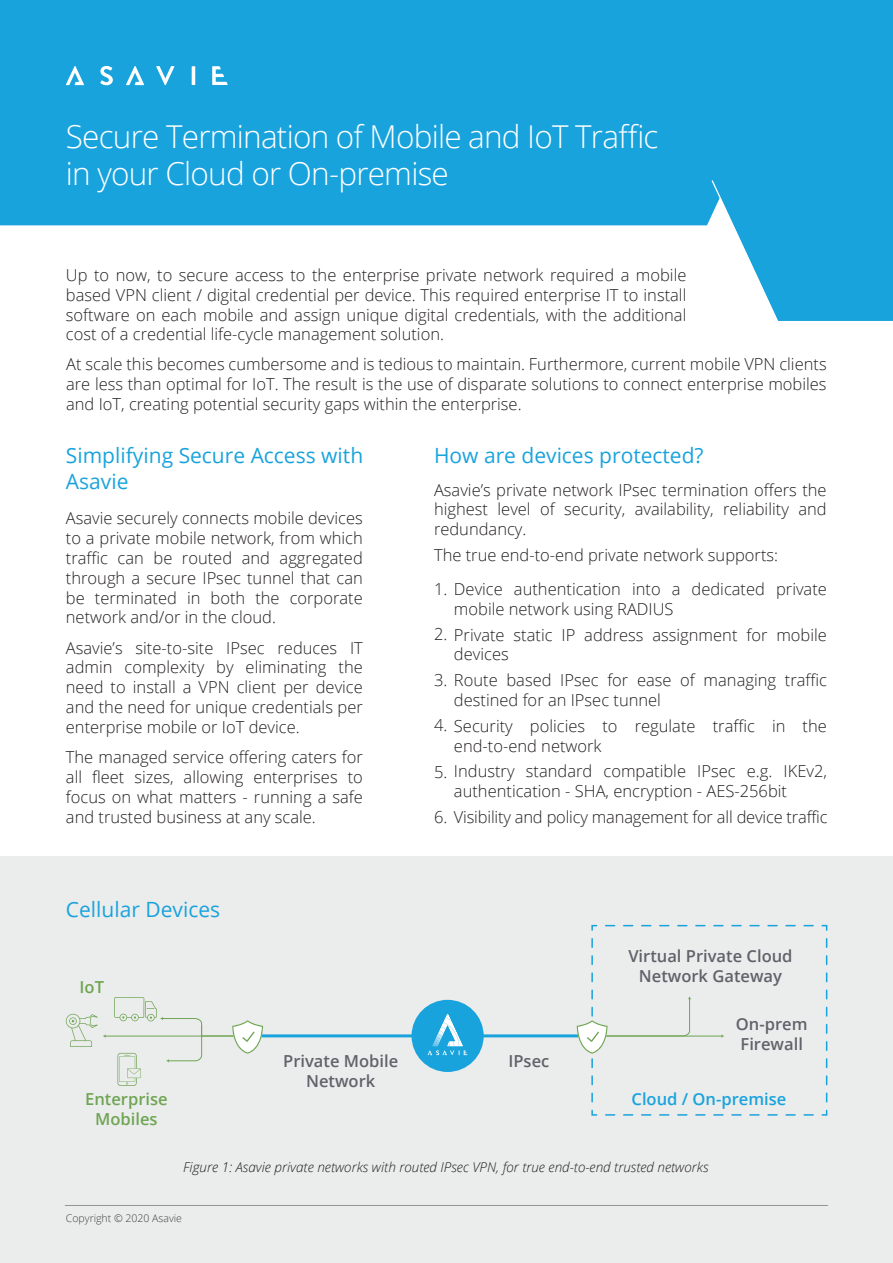
<style>
.page{position:relative;width:893px;height:1263px;background:#fff}
.page>*{position:absolute;margin:0;border:0;box-sizing:border-box;transform-origin:0 0}
.t1{font:300 31.5px/37.8px "Open Sans";letter-spacing:-.025em;color:#fff}
.t2{font:21px/25.2px "Open Sans";color:#19a3dd}
.t3{font:300 16.5px/19.8px "Open Sans";color:#231f20;text-align:justify}
.t4{font:600 16.5px/19.8px "Open Sans";color:#5f6369;text-align:center}
.t5{font:600 16.5px/19.8px "Open Sans";color:#6fa553;text-align:center}
.t6{font:600 16.5px "Open Sans";color:#19a3dd}
.t7{font:italic 300 13.5px "Open Sans";color:#231f20}
.t8{font:300 10.5px "Open Sans";color:#414042}
</style>
<div class="page">
<svg style="left:0;top:0;width:893px;height:321px;fill:#19a3dd"></svg>
<svg style="left:711px;top:179px;width:74px;height:142px"></svg>
<div style="left:0;top:856px;width:893px;height:407px;background:#ebecec"></div>
<svg style="left:126px;top:66px;width:18px;height:19px"></svg>
<svg style="left:66px;top:66px;width:18px;height:19px"></svg>
<svg style="left:100px;top:66px;width:13px;height:19px"></svg>
<hr style="left:192px;top:66px;width:3px;height:19px;background:#fff">
<svg style="left:212px;top:66px;width:16px;height:19px"></svg>
<svg style="left:156px;top:66px;width:18px;height:19px"></svg>
<hr style="left:65px;top:1205px;width:763px;height:1px;background:#939598">
<hr style="left:105px;top:1036px;width:151px;height:1px;background:#6fa553">
<svg style="left:66px;top:1014px;width:40px;height:33px"></svg>
<svg style="left:114px;top:924px;width:714px;height:192px"></svg>
<h1 class="t1" style="left:66px;top:116px;width:594px">Secure Termination of Mobile and IoT Traffic in your Cloud or On-premise</h1>
<p class="t3" style="left:66px;top:267px;width:622px">Up to now, to secure access to the enterprise private network required a mobile based VPN client / digital credential per device. This required enterprise IT to install software on each mobile and assign unique digital credentials, with the additional cost of a credential life-cycle management solution.</p>
<p class="t3" style="left:66px;top:356px;width:762px">At scale this becomes cumbersome and is tedious to maintain. Furthermore, current mobile VPN clients are less than optimal for IoT. The result is the use of disparate solutions to connect enterprise mobiles and IoT, creating potential security gaps within the enterprise.</p>
<p class="t2" style="left:66px;top:445px;width:299px">Simplifying Secure Access with<br>Asavie</p>
<p class="t3" style="left:66px;top:510px;width:298px">Asavie securely connects mobile devices to a private mobile network, from which traffic can be routed and aggregated through a secure IPsec tunnel that can be terminated in both the corporate network and/or in the cloud.</p>
<p class="t3" style="left:66px;top:639px;width:298px">Asavie’s site-to-site IPsec reduces IT admin complexity by eliminating the need to install a VPN client per device and the need for unique credentials per enterprise mobile or IoT device.</p>
<p class="t3" style="left:66px;top:749px;width:298px">The managed service offering caters for all fleet sizes, allowing enterprises to focus on what matters - running a safe and trusted business at any scale.</p>
<p class="t2" style="left:66px;top:898px;width:156px">Cellular Devices</p>
<p class="t5" style="left:80px;top:979px;width:26px">IoT</p>
<p class="t5" style="left:85px;top:1090px;width:84px">Enterprise<br>Mobiles</p>
<p class="t4" style="left:283px;top:1053px;width:117px">Private Mobile<br>Network</p>
<p class="t2" style="left:434px;top:445px;width:271px">How are devices protected?</p>
<p class="t3" style="left:434px;top:481px;width:394px">Asavie’s private network IPsec termination offers the highest level of security, availability, reliability and redundancy.</p>
<p class="t3" style="left:434px;top:547px;width:346px">The true end-to-end private network supports:</p>
<p class="t3" style="left:454px;top:581px;width:374px;text-indent:-20px">1. Device authentication into a dedicated private mobile network using RADIUS</p>
<p class="t3" style="left:454px;top:626px;width:374px;text-indent:-20px">2. Private static IP address assignment for mobile devices</p>
<p class="t3" style="left:454px;top:672px;width:374px;text-indent:-20px">3. Route based IPsec for ease of managing traffic destined for an IPsec tunnel</p>
<p class="t3" style="left:454px;top:717px;width:374px;text-indent:-20px">4. Security policies to regulate traffic in the end-to-end network</p>
<p class="t3" style="left:454px;top:763px;width:374px;text-indent:-20px">5. Industry standard compatible IPsec e.g. IKEv2, authentication - SHA, encryption - AES-256bit</p>
<p class="t3" style="left:434px;top:809px;width:395px">6. Visibility and policy management for all device traffic</p>
<p class="t4" style="left:628px;top:947px;width:166px">Virtual Private Cloud<br>Network Gateway</p>
<p class="t4" style="left:508px;top:1053px;width:42px">IPsec</p>
<p class="t4" style="left:736px;top:1016px;width:73px;text-align:left">On-prem<br>Firewall</p>
<p class="t6" style="left:631px;top:1092px;width:156px">Cloud / On-premise</p>
<p class="t7" style="left:183px;top:1161px;width:527px">Figure 1: Asavie private networks with routed IPsec VPN, for true end-to-end trusted networks</p>
<p class="t8" style="left:66px;top:1214px;width:118px">Copyright © 2020 Asavie</p>
</div>
